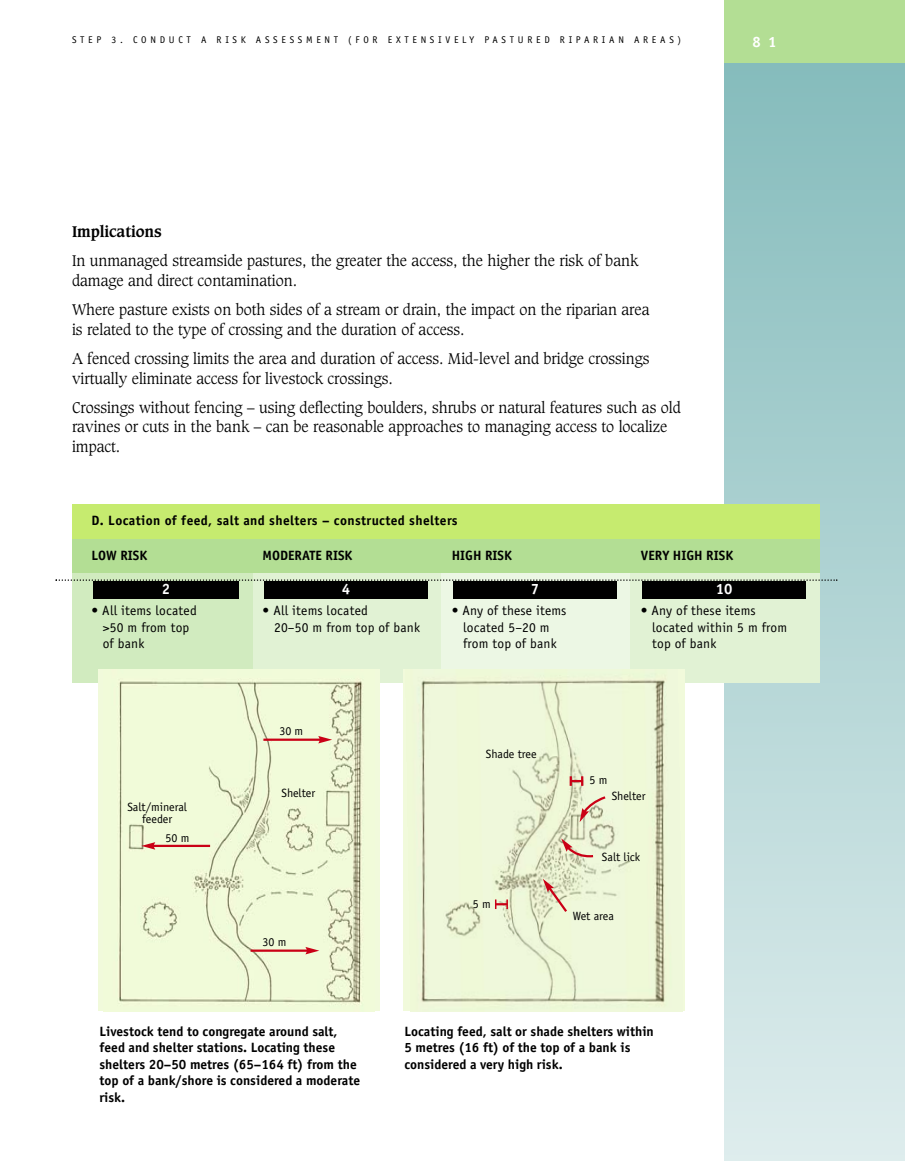
<style>
.page{position:relative;width:905px;height:1161px;background:#fff}
.page>*{position:absolute;margin:0;border:0;box-sizing:border-box;transform-origin:0 0}
.t1{font:300 15px/19.8px "Caxton";color:#000}
.t2{font:700 15px "Caxton";letter-spacing:-.005em;color:#000}
.t3{font:700 15px "Officina Sans";color:#fff}
.t4{font:700 13.5px/16.5px "Officina Sans";color:#000}
.t5{font:13.5px "Officina Sans";letter-spacing:.015em;color:#000}
.t6{font:700 13.5px "Officina Sans";letter-spacing:.03em;color:#000}
.t7{font:12px/12px "Officina Sans";color:#000;text-align:center}
.t8{font:9.75px "Officina Sans";letter-spacing:.38em;color:#000}
</style>
<div class="page">
<div style="left:724px;top:63px;width:180px;height:1098px;background:linear-gradient(to bottom,#85bcbc,#deeded)"></div>
<div style="left:724px;top:0;width:180px;height:63px;background:#b3de94"></div>
<div style="left:72px;top:538px;width:747px;height:35px;background:#b3de94"></div>
<div style="left:72px;top:504px;width:747px;height:34px;background:#c6eb6f"></div>
<div style="left:252px;top:573px;width:189px;height:110px;background:#e1f2d4"></div>
<div style="left:441px;top:573px;width:189px;height:110px;background:#ecf7e4"></div>
<div style="left:630px;top:573px;width:189px;height:110px;background:#e1f2d4"></div>
<div style="left:72px;top:573px;width:180px;height:110px;background:#d1ebbf"></div>
<div style="left:98px;top:669px;width:281px;height:342px;background:#f1fadb"></div>
<img style="left:119px;top:681px;width:244px;height:323px">
<img style="left:405px;top:669px;width:277px;height:342px">
<hr style="left:153px;top:845px;width:57px;height:2px;background:#ca0016">
<svg style="left:141px;top:842px;width:14px;height:8px"></svg>
<hr style="left:250px;top:950px;width:58px;height:2px;background:#ca0016">
<svg style="left:305px;top:947px;width:14px;height:7px"></svg>
<hr style="left:263px;top:739px;width:58px;height:2px;background:#ca0016">
<svg style="left:318px;top:736px;width:14px;height:7px"></svg>
<svg style="left:579px;top:794px;width:29px;height:28px"></svg>
<svg style="left:561px;top:838px;width:34px;height:20px"></svg>
<svg style="left:543px;top:879px;width:26px;height:35px"></svg>
<svg style="left:569px;top:776px;width:14px;height:10px"></svg>
<svg style="left:495px;top:899px;width:13px;height:10px"></svg>
<svg style="left:56px;top:579px;width:781px;height:2px"></svg>
<div style="left:93px;top:581px;width:145px;height:18px;background:#000"></div>
<div style="left:264px;top:581px;width:164px;height:18px;background:#000"></div>
<div style="left:453px;top:581px;width:163px;height:18px;background:#000"></div>
<div style="left:642px;top:581px;width:164px;height:18px;background:#000"></div>
<p class="t8" style="left:72px;top:36px;width:610px">STEP 3. CONDUCT A RISK ASSESSMENT (FOR EXTENSIVELY PASTURED RIPARIAN AREAS)</p>
<p class="t3" style="left:752px;top:36px;width:26px">8 1</p>
<p class="t2" style="left:72px;top:225px;width:91px">Implications</p>
<p class="t1" style="left:72px;top:252px;width:568px">In unmanaged streamside pastures, the greater the access, the higher the risk of bank damage and direct contamination.</p>
<p class="t1" style="left:72px;top:301px;width:579px">Where pasture exists on both sides of a stream or drain, the impact on the riparian area is related to the type of crossing and the duration of access.</p>
<p class="t1" style="left:72px;top:350px;width:579px">A fenced crossing limits the area and duration of access. Mid-level and bridge crossings virtually eliminate access for livestock crossings.</p>
<p class="t1" style="left:72px;top:398px;width:610px">Crossings without fencing – using deflecting boulders, shrubs or natural features such as old ravines or cuts in the bank – can be reasonable approaches to managing access to localize impact.</p>
<p class="t6" style="left:91px;top:516px;width:367px">D. Location of feed, salt and shelters – constructed shelters</p>
<p class="t4" style="left:91px;top:548px;width:57px">LOW RISK</p>
<p class="t4" style="left:262px;top:548px;width:91px">MODERATE RISK</p>
<p class="t4" style="left:451px;top:548px;width:62px">HIGH RISK</p>
<p class="t4" style="left:640px;top:548px;width:94px">VERY HIGH RISK</p>
<p class="t3" style="left:162px;top:584px;width:10px">2</p>
<p class="t3" style="left:342px;top:584px;width:10px">4</p>
<p class="t3" style="left:531px;top:584px;width:10px">7</p>
<p class="t3" style="left:715px;top:584px;width:18px">10</p>
<p class="t5" style="left:92px;top:606px;width:107px">• All items located</p>
<p class="t5" style="left:263px;top:606px;width:107px">• All items located</p>
<p class="t5" style="left:452px;top:606px;width:116px">• Any of these items</p>
<p class="t5" style="left:641px;top:606px;width:116px">• Any of these items</p>
<p class="t5" style="left:103px;top:622px;width:88px">&gt;50 m from top</p>
<p class="t5" style="left:274px;top:622px;width:147px">20–50 m from top of bank</p>
<p class="t5" style="left:463px;top:622px;width:88px">located 5–20 m</p>
<p class="t5" style="left:652px;top:622px;width:136px">located within 5 m from</p>
<p class="t5" style="left:103px;top:639px;width:43px">of bank</p>
<p class="t5" style="left:463px;top:639px;width:95px">from top of bank</p>
<p class="t5" style="left:652px;top:639px;width:66px">top of bank</p>
<p class="t7" style="left:127px;top:802px;width:61px">Salt/mineral feeder</p>
<p class="t7" style="left:165px;top:833px;width:25px">50 m</p>
<p class="t7" style="left:279px;top:726px;width:25px">30 m</p>
<p class="t7" style="left:281px;top:788px;width:35px">Shelter</p>
<p class="t7" style="left:262px;top:937px;width:25px">30 m</p>
<p class="t7" style="left:486px;top:749px;width:52px">Shade tree</p>
<p class="t7" style="left:473px;top:899px;width:19px">5 m</p>
<p class="t7" style="left:589px;top:775px;width:19px">5 m</p>
<p class="t7" style="left:611px;top:791px;width:35px">Shelter</p>
<p class="t7" style="left:602px;top:852px;width:40px">Salt lick</p>
<p class="t7" style="left:572px;top:910px;width:43px">Wet area</p>
<p class="t4" style="left:99px;top:1024px;width:262px">Livestock tend to congregate around salt, feed and shelter stations. Locating these shelters 20–50 metres (65–164 ft) from the top of a bank/shore is considered a moderate risk.</p>
<p class="t4" style="left:404px;top:1024px;width:251px">Locating feed, salt or shade shelters within<br>5 metres (16 ft) of the top of a bank is considered a very high risk.</p>
</div>
